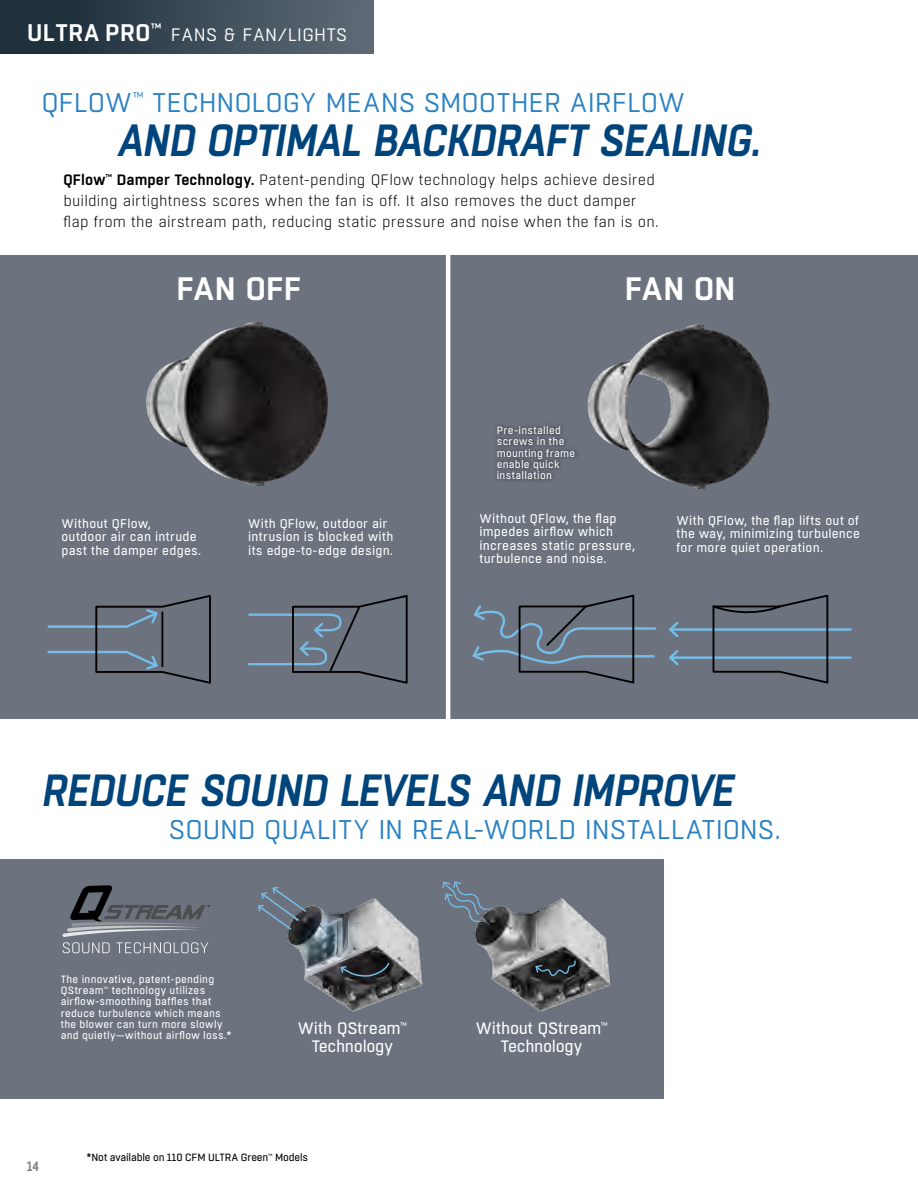
<style>
.page{position:relative;width:918px;height:1188px;background:#fff}
.page>*{position:absolute;margin:0;border:0;box-sizing:border-box;transform-origin:0 0}
.t1{font:italic 600 45px "Boxed";letter-spacing:-.02em;color:#00447c}
.t2{font:600 32.4px "Boxed";letter-spacing:.005em;color:#fff}
.t3{font:27px "Boxed";color:#2981c4}
.t4{font:18px "Boxed";letter-spacing:.02em;color:#fff}
.t5{font:16.5px/18px "Boxed";letter-spacing:-.015em;color:#fff;text-align:center}
.t6{font:300 15px/21px "Boxed";letter-spacing:.01em;color:#000}
.t7{font:600 13.5px "Boxed";color:#808285;scale:.9 1}
.t8{font:12.6px/13.5px "Boxed";letter-spacing:.015em;color:#fff}
.t9{font:10.5px/11.2px "Boxed";letter-spacing:.025em;color:#fff}
.t10{font:10.5px "Boxed";letter-spacing:-.015em;color:#000}
.s1{font-weight:600;font-size:24px}
.s2{font-weight:600}
</style>
<div class="page">
<div style="left:0;top:255px;width:918px;height:464px;background:#6c737f"></div>
<div style="left:0;top:859px;width:663px;height:240px;background:#6c737f"></div>
<hr style="left:446px;top:248px;width:4px;height:484px;background:#fff">
<div style="left:493px;top:422px;width:86px;height:61px;background:#000;opacity:.75"></div>
<div style="left:0;top:0;width:373px;height:54px;background:linear-gradient(to right,#172836,#5e6a76)"></div>
<img style="left:587px;top:324px;width:183px;height:165px">
<svg style="left:47px;top:595px;width:164px;height:89px"></svg>
<svg style="left:248px;top:595px;width:160px;height:89px"></svg>
<hr style="left:670px;top:628px;width:181px;height:3px;background:#75bee9">
<svg style="left:669px;top:622px;width:12px;height:15px"></svg>
<hr style="left:670px;top:656px;width:181px;height:3px;background:#75bee9">
<svg style="left:669px;top:650px;width:12px;height:16px"></svg>
<svg style="left:711px;top:594px;width:118px;height:90px"></svg>
<svg style="left:472px;top:594px;width:185px;height:90px"></svg>
<img style="left:146px;top:321px;width:182px;height:165px">
<img style="left:474px;top:898px;width:137px;height:114px">
<svg style="left:535px;top:960px;width:41px;height:16px"></svg>
<svg style="left:442px;top:881px;width:61px;height:54px"></svg>
<img style="left:287px;top:897px;width:136px;height:115px">
<svg style="left:339px;top:961px;width:52px;height:16px"></svg>
<svg style="left:258px;top:886px;width:49px;height:45px"></svg>
<svg style="left:62px;top:885px;width:148px;height:68px"></svg>
<h3 class="t4" style="left:27px;top:23px;width:321px"><span class="s1">ULTRA PRO</span><sup>™</sup> FANS &amp; FAN/LIGHTS</h3>
<h3 class="t3" style="left:41px;top:86px;width:645px">QFLOW<sup>™</sup> TECHNOLOGY MEANS SMOOTHER AIRFLOW</h3>
<h1 class="t1" style="left:116px;top:110px;width:646px">AND OPTIMAL BACKDRAFT SEALING.</h1>
<p class="t6" style="left:64px;top:169px;width:597px"><span class="s2">QFlow</span><sup>™</sup> <span class="s2">Damper Technology.</span> Patent-pending QFlow technology helps achieve desired building airtightness scores when the fan is off. It also removes the duct damper flap from the airstream path, reducing static pressure and noise when the fan is on.</p>
<h2 class="t2" style="left:176px;top:267px;width:127px">FAN OFF</h2>
<h2 class="t2" style="left:625px;top:267px;width:112px">FAN ON</h2>
<p class="t9" style="left:497px;top:425px;width:80px">Pre-installed screws in the mounting frame enable quick installation</p>
<p class="t8" style="left:62px;top:517px;width:141px">Without QFlow,<br>outdoor air can intrude past the damper edges.</p>
<p class="t8" style="left:248px;top:517px;width:147px">With QFlow, outdoor air intrusion is blocked with its edge-to-edge design.</p>
<p class="t8" style="left:480px;top:512px;width:157px">Without QFlow, the flap impedes airflow which increases static pressure, turbulence and noise.</p>
<p class="t8" style="left:677px;top:514px;width:185px;text-align:justify">With QFlow, the flap lifts out of the way, minimizing turbulence for more quiet operation.</p>
<h1 class="t1" style="left:41px;top:760px;width:695px">REDUCE SOUND LEVELS AND IMPROVE</h1>
<h3 class="t3" style="left:169px;top:812px;width:613px">SOUND QUALITY IN REAL-WORLD INSTALLATIONS.</h3>
<p class="t9" style="left:61px;top:974px;width:172px">The innovative, patent-pending<br>QStream<sup>™</sup> technology utilizes airflow-smoothing baffles that reduce turbulence which means the blower can turn more slowly and quietly—without airflow loss.*</p>
<h3 class="t5" style="left:298px;top:1020px;width:111px">With QStream<sup>™<br></sup>Technology</h3>
<p class="t7" style="left:27px;top:1158px;width:15px">14</p>
<p class="t10" style="left:86px;top:1151px;width:223px">*Not available on 110 CFM ULTRA Green<sup>™</sup> Models</p>
<h3 class="t5" style="left:476px;top:1020px;width:134px">Without QStream<sup>™<br></sup>Technology</h3>
</div>
